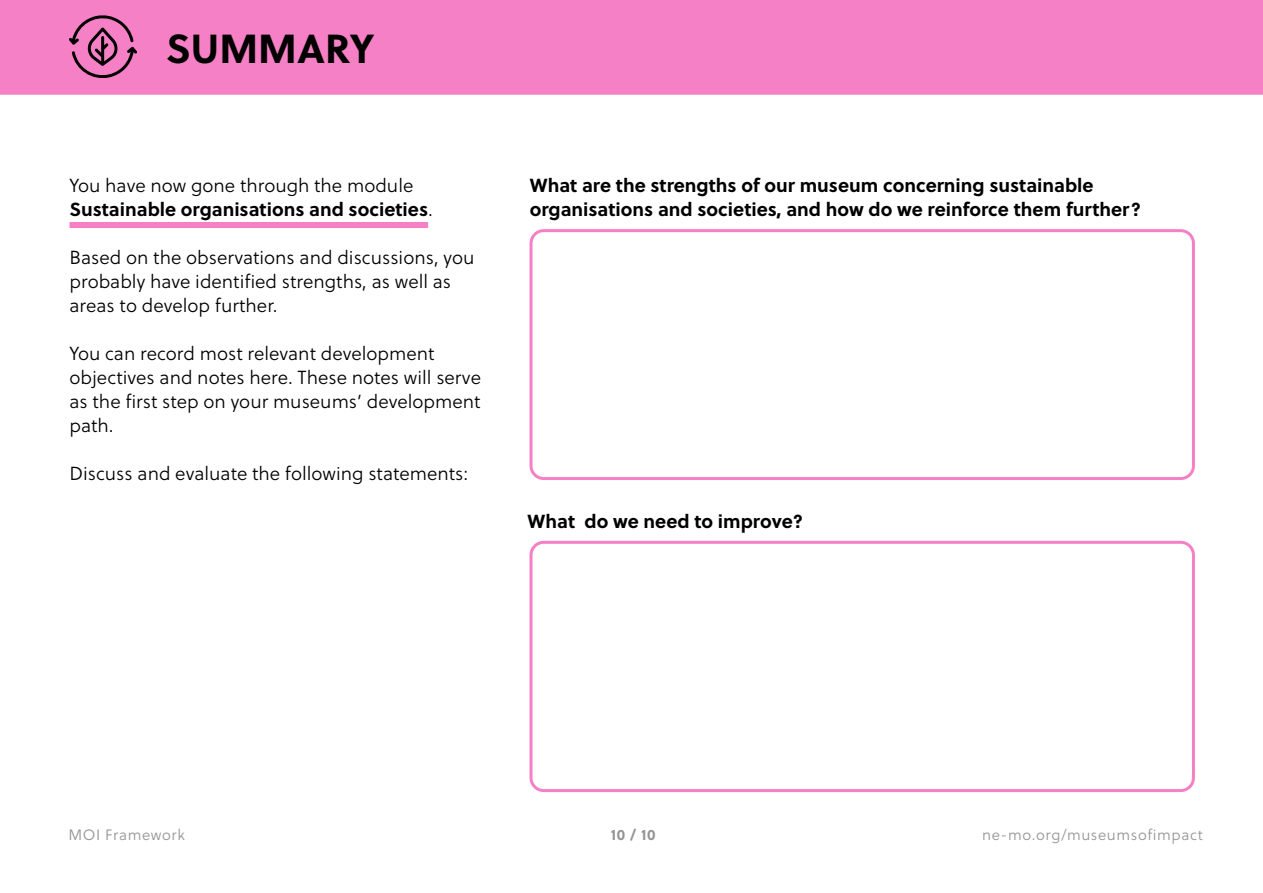
<style>
.page{position:relative;width:1263px;height:893px;background:#fff}
.page>*{position:absolute;margin:0;border:0;box-sizing:border-box;transform-origin:0 0}
.header_info{font:700 40.5px "Soleil";color:#000}
.para_12_6pt{font:18.9px/24px "Soleil Lt";color:#000}
.statements{font:700 18.9px/24px "Soleil";color:#000}
.para_12_6pt-2{font:700 18.9px/24px "Soleil";color:#000}
.t1{font:15px "Soleil Lt";letter-spacing:.04em;color:#949494}
.t2{font:700 15px "Soleil";color:#949494}
.s1{font-family:"Soleil Lt";font-weight:400}
</style>
<div class="page">
<div style="left:70px;top:222px;width:358px;height:6px;background:#f680c6"></div>
<div style="left:0;top:0;width:1263px;height:95px;background:#f680c6"></div>
<div style="left:529px;top:229px;width:666px;height:251px;border:3px solid #f680c6;border-radius:13px"></div>
<div style="left:529px;top:541px;width:666px;height:251px;border:3px solid #f680c6;border-radius:13px"></div>
<svg style="left:69px;top:12px;width:68px;height:69px;background:#c3659d"></svg>
<h1 class="header_info" style="left:166px;top:17px;width:210px">SUMMARY</h1>
<p class="para_12_6pt-2" style="left:70px;top:172px;width:365px"><span class="s1">You have now gone through the module<br></span>Sustainable organisations and societies<span class="s1">.</span></p>
<p class="para_12_6pt" style="left:70px;top:245px;width:406px">Based on the observations and discussions, you probably have identified strengths, as well as areas to develop further.</p>
<p class="para_12_6pt" style="left:70px;top:341px;width:413px">You can record most relevant development objectives and notes here. These notes will serve as the first step on your museums’ development path.</p>
<p class="para_12_6pt" style="left:70px;top:461px;width:400px">Discuss and evaluate the following statements:</p>
<p class="statements" style="left:530px;top:172px;width:613px">What are the strengths of our museum concerning sustainable organisations and societies, and how do we reinforce them further?</p>
<p class="statements" style="left:528px;top:508px;width:277px">What do we need to improve?</p>
<p class="t1" style="left:68px;top:824px;width:118px">MOI Framework</p>
<p class="t2" style="left:611px;top:823px;width:46px">10 / 10</p>
<p class="t1" style="left:982px;top:824px;width:222px">ne-mo.org/museumsofimpact</p>
</div>
